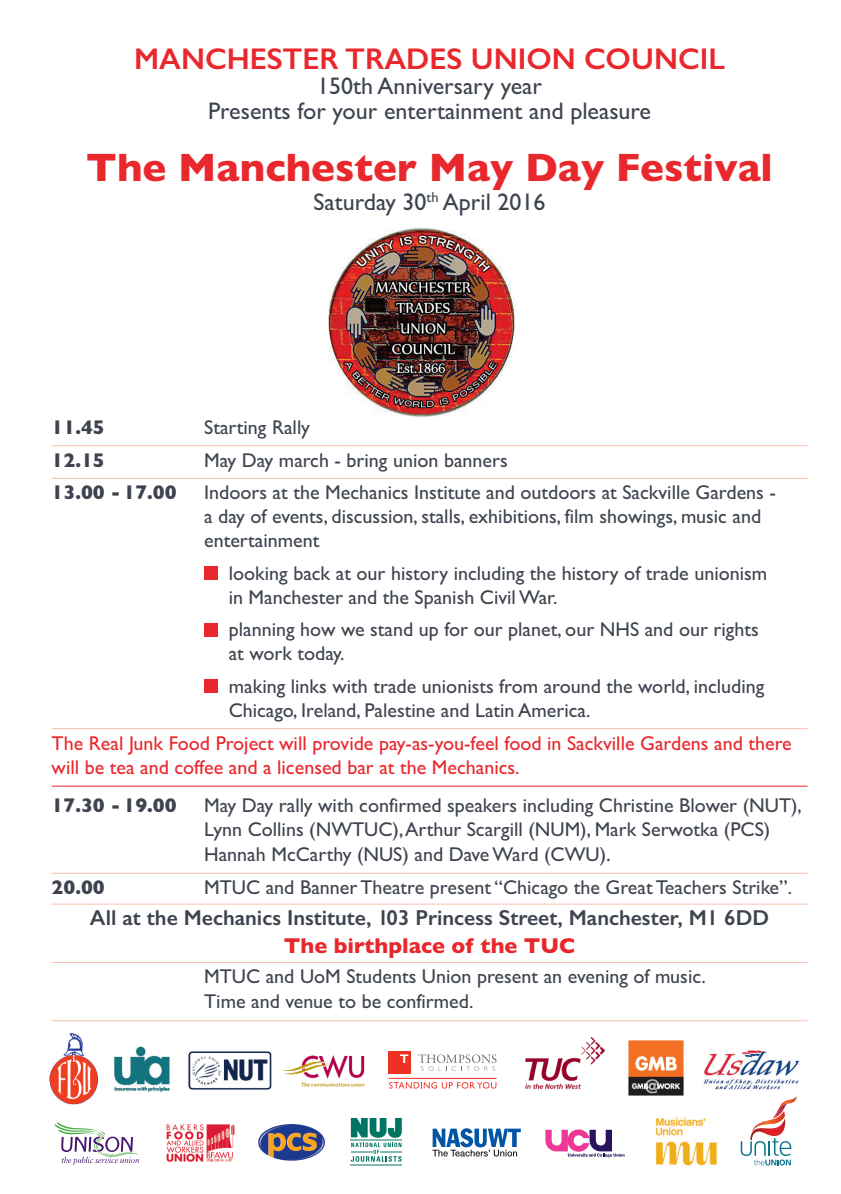
<style>
.page{position:relative;width:841px;height:1194px;background:#fff}
.page>*{position:absolute;margin:0;border:0;box-sizing:border-box;transform-origin:0 0}
.t1{font:700 40px "Gill Sans";color:#e9282d}
.t2{font:600 30px "Gill Sans";color:#e9282d}
.t3{font:24px/24.8px "Gill Sans";color:#3e444f;text-align:center}
.t4{font:600 21.6px "Gill Sans";color:#3e444f}
.t5{font:700 21.6px "Gill Sans";color:#e9282d}
.t6{font:20px/24px "Gill Sans";color:#3e444f}
.t7{font:20px/24px "Gill Sans";color:#e9282d}
.t8{font:700 20px "Gill Sans";color:#3e444f}
.s1{font-size:21.6px}
</style>
<div class="page">
<img style="left:328px;top:228px;width:187px;height:189px">
<img style="left:281px;top:1055px;width:84px;height:31px">
<img style="left:525px;top:1037px;width:80px;height:53px">
<img style="left:628px;top:1040px;width:56px;height:56px">
<img style="left:188px;top:1051px;width:84px;height:39px">
<img style="left:114px;top:1046px;width:56px;height:46px">
<svg style="left:54px;top:1121px;width:85px;height:43px"></svg>
<img style="left:49px;top:1033px;width:49px;height:72px">
<img style="left:655px;top:1117px;width:62px;height:49px">
<img style="left:704px;top:1050px;width:96px;height:40px">
<svg style="left:741px;top:1139px;width:50px;height:26px"></svg>
<img style="left:750px;top:1131px;width:33px;height:8px">
<img style="left:782px;top:1096px;width:15px;height:8px">
<svg style="left:752px;top:1103px;width:35px;height:28px"></svg>
<svg style="left:351px;top:1118px;width:51px;height:43px"></svg>
<hr style="left:351px;top:1139px;width:51px;height:1px;background:#83b9b2">
<hr style="left:351px;top:1150px;width:21px;height:2px;background:#83b9b2">
<hr style="left:380px;top:1150px;width:22px;height:2px;background:#83b9b2">
<hr style="left:351px;top:1163px;width:51px;height:2px;background:#83b9b2">
<img style="left:258px;top:1124px;width:67px;height:36px">
<svg style="left:418px;top:1054px;width:79px;height:16px"></svg>
<div style="left:389px;top:1051px;width:22px;height:22px;background:#ef3122"></div>
<svg style="left:400px;top:1054px;width:8px;height:8px"></svg>
<hr style="left:389px;top:1077px;width:108px;height:1px;background:#ef3122">
<svg style="left:389px;top:1082px;width:107px;height:6px"></svg>
<svg style="left:545px;top:1129px;width:80px;height:27px"></svg>
<svg style="left:432px;top:1128px;width:89px;height:28px"></svg>
<img style="left:166px;top:1124px;width:69px;height:38px">
<hr style="left:52px;top:445px;width:755px;height:1px;background:#f9c0ac">
<hr style="left:52px;top:477px;width:755px;height:1px;background:#f9c0ac">
<hr style="left:52px;top:728px;width:755px;height:1px;background:#f9c0ac">
<hr style="left:52px;top:785px;width:755px;height:1px;background:#e9282d">
<hr style="left:52px;top:872px;width:755px;height:1px;background:#f9c0ac">
<hr style="left:52px;top:903px;width:755px;height:1px;background:#f9c0ac">
<hr style="left:52px;top:961px;width:755px;height:1px;background:#f9c0ac">
<hr style="left:52px;top:1019px;width:755px;height:1px;background:#f9c0ac">
<div style="left:204px;top:566px;width:14px;height:13px;background:#e9282d"></div>
<div style="left:204px;top:622px;width:14px;height:14px;background:#e9282d"></div>
<div style="left:204px;top:679px;width:14px;height:13px;background:#e9282d"></div>
<h2 class="t2" style="left:134px;top:41px;width:592px">MANCHESTER TRADES UNION COUNCIL</h2>
<p class="t3" style="left:208px;top:73px;width:445px">150th Anniversary year<br>Presents for your entertainment and pleasure</p>
<h1 class="t1" style="left:86px;top:144px;width:688px">The Manchester May Day Festival</h1>
<p class="t3" style="left:314px;top:189px;width:234px">Saturday 30<sup>th</sup> April 2016</p>
<p class="t8" style="left:52px;top:415px;width:55px">11.45</p>
<p class="t6" style="left:204px;top:415px;width:107px">Starting Rally</p>
<p class="t8" style="left:52px;top:448px;width:55px">12.15</p>
<p class="t6" style="left:204px;top:447px;width:305px">May Day march - bring union banners</p>
<p class="t8" style="left:52px;top:480px;width:126px">13.00 -17.00</p>
<p class="t6" style="left:204px;top:480px;width:573px">Indoors at the Mechanics Institute and outdoors at Sackville Gardens - a day of events, discussion, stalls, exhibitions, film showings, music and entertainment</p>
<p class="t6" style="left:229px;top:561px;width:540px">looking back at our history including the history of trade unionism in Manchester and the Spanish CivilWar.</p>
<p class="t6" style="left:229px;top:617px;width:532px">planning how we stand up for our planet, our NHS and our rights at work today.</p>
<p class="t6" style="left:229px;top:674px;width:537px">making links with trade unionists from around the world, including<br>Chicago, Ireland, Palestine and Latin America.</p>
<p class="t7" style="left:52px;top:730px;width:742px">The Real Junk Food Project will provide pay-as-you-feel food in Sackville Gardens and there will be tea and coffee and a licensed bar at the Mechanics.</p>
<p class="t8" style="left:52px;top:792px;width:126px">17.30 -19.00</p>
<p class="t6" style="left:204px;top:792px;width:599px;line-height:24.6px">May Day rally with confirmed speakers including Christine Blower (NUT),<br>Lynn Collins (NWTUC),Arthur Scargill (NUM), Mark Serwotka (PCS)<br>Hannah McCarthy (NUS) and DaveWard (CWU)<span class="s1">.</span></p>
<p class="t8" style="left:52px;top:875px;width:55px">20.00</p>
<p class="t6" style="left:204px;top:875px;width:589px">MTUC and Banner Theatre present “Chicago the Great Teachers Strike”.</p>
<p class="t4" style="left:90px;top:904px;width:681px">All at the Mechanics Institute, 103 Princess Street, Manchester, M1 6DD</p>
<p class="t5" style="left:284px;top:932px;width:293px">The birthplace of the TUC</p>
<p class="t6" style="left:204px;top:963px;width:503px;line-height:25.2px">MTUC and UoM Students Union present an evening of music.<br>Time and venue to be confirmed.</p>
</div>
